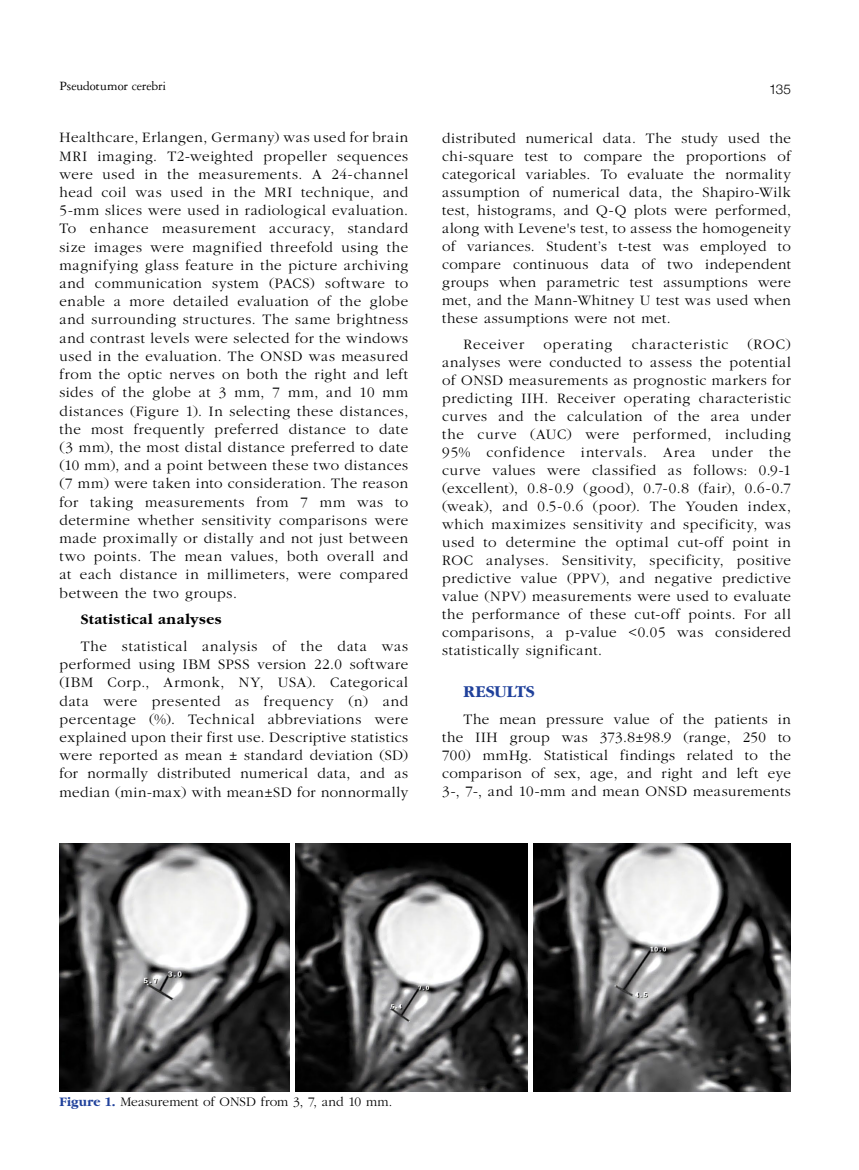
<style>
.page{position:relative;width:859px;height:1170px;background:#fff}
.page>*{position:absolute;margin:0;border:0;box-sizing:border-box;transform-origin:0 0}
.t1{font:17.25px "Garamond Bold Tr";letter-spacing:-.005em;color:#20419b}
.t2{font:15px/18.1px "Garamond Tr";letter-spacing:.035em;color:#000;text-align:justify}
.t3{font:15px "Garamond Bold Tr";letter-spacing:.03em;color:#000}
.t4{font:15px "Garamond Tr";letter-spacing:.07em;color:#000}
.t5{font:15px "Garamond Tr";letter-spacing:.065em;color:#000}
.t6{font:15px "Garamond Tr";letter-spacing:.06em;color:#000}
.t7{font:13.5px "Garamond Light Tr";letter-spacing:.005em;color:#000}
.t8{font:13.5px "Garamond Three Tr";letter-spacing:-.01em;color:#000}
.t9{font:300 13.5px "Helvetica Neue";color:#000}
.s1{font-family:"Garamond Bold Tr";color:#20419b}
</style>
<div class="page">
<img style="left:60px;top:843px;width:731px;height:248px">
<div style="left:290px;top:843px;width:5px;height:249px;background:#fff"></div>
<div style="left:528px;top:843px;width:5px;height:249px;background:#fff"></div>
<p class="t8" style="left:60px;top:77px;width:108px">Pseudotumor cerebri</p>
<p class="t2" style="left:60px;top:128px;width:350px">Healthcare, Erlangen, Germany) was used for brain MRI imaging. T2-weighted propeller sequences were used in the measurements. A 24-channel head coil was used in the MRI technique, and 5-mm slices were used in radiological evaluation.<br>To enhance measurement accuracy, standard size images were magnified threefold using the magnifying glass feature in the picture archiving and communication system (PACS) software to enable a more detailed evaluation of the globe and surrounding structures. The same brightness and contrast levels were selected for the windows used in the evaluation. The ONSD was measured from the optic nerves on both the right and left sides of the globe at 3 mm, 7 mm, and 10 mm distances (Figure 1). In selecting these distances, the most frequently preferred distance to date (3 mm), the most distal distance preferred to date (10 mm), and a point between these two distances (7 mm) were taken into consideration. The reason for taking measurements from 7 mm was to determine whether sensitivity comparisons were made proximally or distally and not just between two points. The mean values, both overall and at each distance in millimeters, were compared between the two groups.</p>
<p class="t3" style="left:81px;top:610px;width:142px">Statistical analyses</p>
<p class="t2" style="left:60px;top:637px;width:350px;text-indent:21px">The statistical analysis of the data was performed using IBM SPSS version 22.0 software (IBM Corp., Armonk, NY, USA). Categorical data were presented as frequency (n) and percentage (%). Technical abbreviations were explained upon their first use. Descriptive statistics were reported as mean ± standard deviation (SD) for normally distributed numerical data, and as median (min-max) with mean±SD for nonnormally</p>
<p class="t9" style="left:769px;top:78px;width:23px">135</p>
<p class="t2" style="left:442px;top:128px;width:350px">distributed numerical data. The study used the chi-square test to compare the proportions of categorical variables. To evaluate the normality assumption of numerical data, the Shapiro-Wilk test, histograms, and Q-Q plots were performed, along with Levene's test, to assess the homogeneity of variances. Student’s t-test was employed to compare continuous data of two independent groups when parametric test assumptions were met, and the Mann-Whitney U test was used when these assumptions were not met.</p>
<p class="t6" style="left:463px;top:335px;width:62px">Receiver</p>
<p class="t5" style="left:543px;top:335px;width:71px">operating</p>
<p class="t4" style="left:632px;top:335px;width:98px">characteristic</p>
<p class="t2" style="left:442px;top:335px;width:350px;text-indent:305px">(ROC) analyses were conducted to assess the potential of ONSD measurements as prognostic markers for predicting IIH. Receiver operating characteristic curves and the calculation of the area under the curve (AUC) were performed, including 95% confidence intervals. Area under the curve values were classified as follows: 0.9-1 (excellent), 0.8-0.9 (good), 0.7-0.8 (fair), 0.6-0.7 (weak), and 0.5-0.6 (poor). The Youden index, which maximizes sensitivity and specificity, was used to determine the optimal cut-off point in ROC analyses. Sensitivity, specificity, positive predictive value (PPV), and negative predictive value (NPV) measurements were used to evaluate the performance of these cut-off points. For all comparisons, a p-value &lt;0.05 was considered statistically significant.</p>
<p class="t1" style="left:463px;top:681px;width:73px">RESULTS</p>
<p class="t2" style="left:442px;top:709px;width:350px;text-indent:21px">The mean pressure value of the patients in the IIH group was 373.8±98.9 (range, 250 to 700) mmHg. Statistical findings related to the comparison of sex, age, and right and left eye 3-, 7-, and 10-mm and mean ONSD measurements</p>
<p class="t7" style="left:60px;top:1093px;width:334px"><span class="s1">Figure 1.</span> Measurement of ONSD from 3, 7, and 10 mm.</p>
</div>
